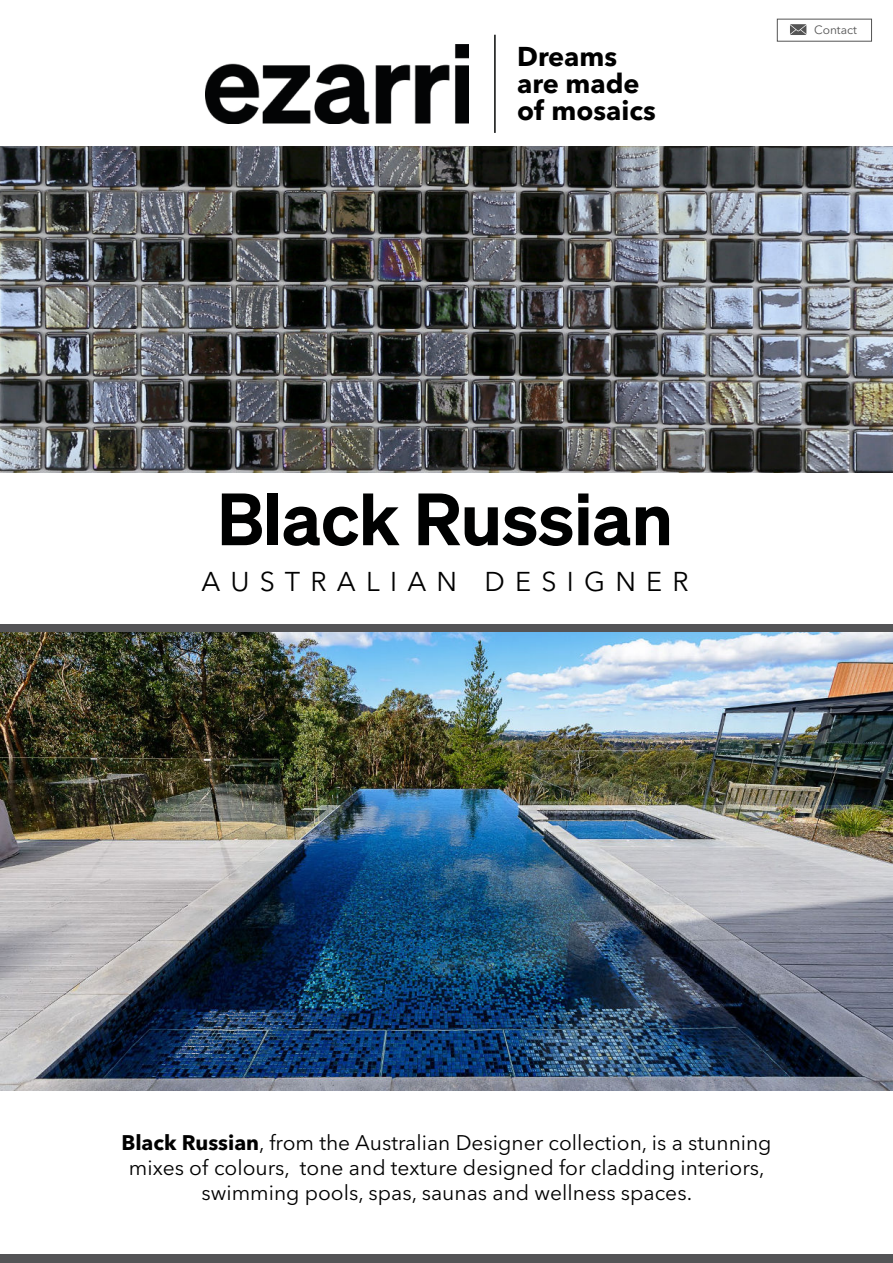
<style>
.page{position:relative;width:893px;height:1263px;background:#fff}
.page>*{position:absolute;margin:0;border:0;box-sizing:border-box;transform-origin:0 0}
.t1{font:600 72px "Test Sohne";color:#000101}
.t2{font:700 27px/27px "Avenir Next LT Pro";color:#000}
.t3{font:27px "Avenir Next LT Pro";letter-spacing:.38em;color:#000}
.t4{font:21px/25.2px "Avenir Next LT Pro";color:#000;text-align:center}
.t5{font:12px "Avenir Next LT Pro";color:#545454}
.s1{font-weight:700}
</style>
<div class="page">
<svg style="left:790px;top:24px;width:16px;height:11px"></svg>
<img style="left:205px;top:44px;width:263px;height:79px">
<hr style="left:494px;top:35px;width:2px;height:98px;background:#070908">
<div style="left:0;top:624px;width:893px;height:9px;background:#545456"></div>
<img style="left:0;top:633px;width:893px;height:458px">
<div style="left:0;top:1254px;width:893px;height:9px;background:#545456"></div>
<img style="left:1px;top:147px;width:892px;height:325px">
<p class="t2" style="left:517px;top:44px;width:140px">Dreams are made of mosaics</p>
<p class="t5" style="left:814px;top:25px;width:44px">Contact</p>
<h1 class="t1" style="left:217px;top:478px;width:457px">Black Russian</h1>
<p class="t3" style="left:201px;top:570px;width:489px">AUSTRALIAN DESIGNER</p>
<p class="t4" style="left:121px;top:1132px;width:652px"><span class="s1">Black Russian</span>, from the Australian Designer collection, is a stunning mixes of colours, tone and texture designed for cladding interiors, swimming pools, spas, saunas and wellness spaces.</p>
</div>
